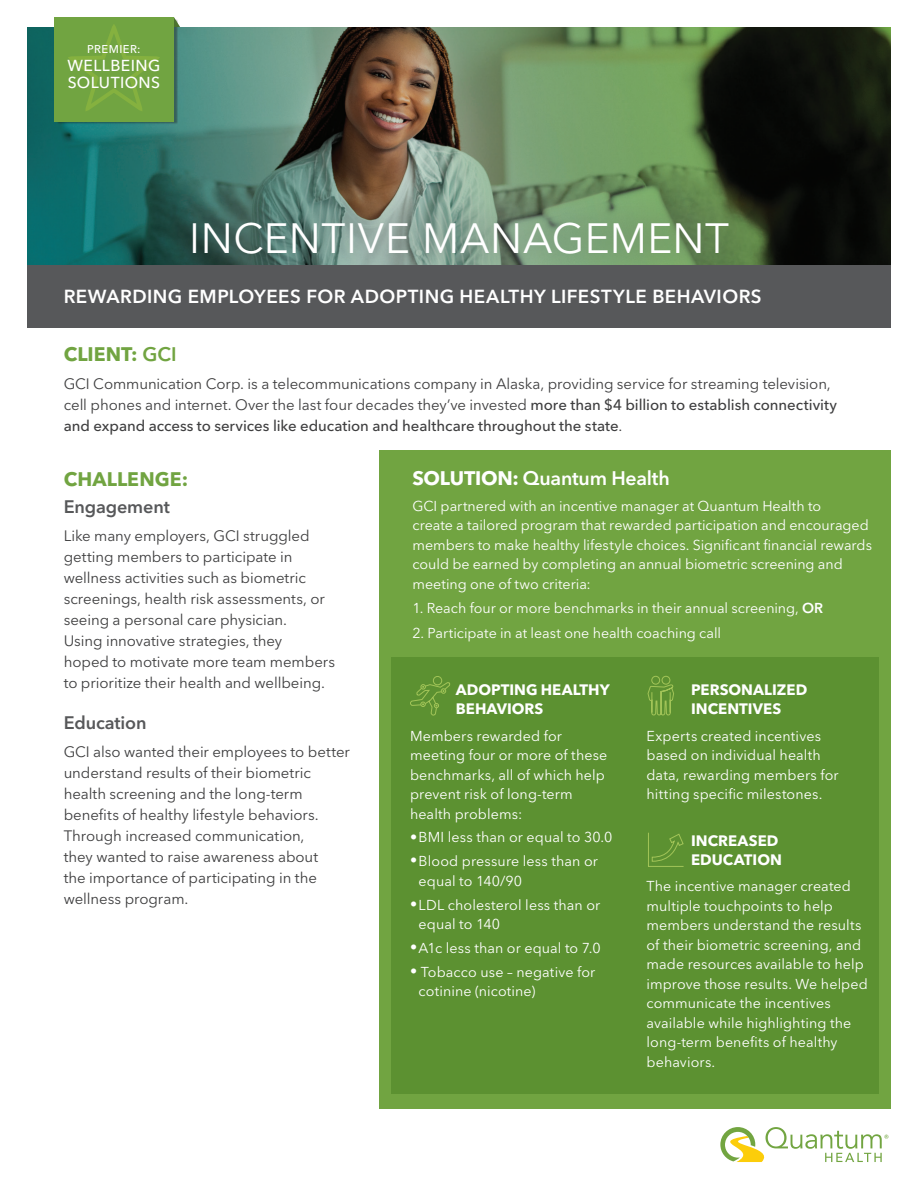
<style>
.page{position:relative;width:918px;height:1188px;background:#fff}
.page>*{position:absolute;margin:0;border:0;box-sizing:border-box;transform-origin:0 0}
.t1{font:42px "Avenir Next LT Pro";letter-spacing:.015em;color:#fff}
.t2{font:600 19.5px "Avenir Next LT Pro";letter-spacing:-.015em;color:#fff}
.t3{font:700 19.5px "Avenir Next LT Pro";letter-spacing:.005em;color:#71a441}
.t4{font:600 18.75px "Avenir Next LT Pro";letter-spacing:.025em;color:#fff}
.t5{font:600 18px "Avenir Next LT Pro";letter-spacing:-.01em;color:#57585a}
.t6{font:500 15.75px/16.6px "Avenir Next LT Pro";letter-spacing:.025em;color:#fff}
.t7{font:15px/21px "Avenir Next LT Pro";letter-spacing:-.005em;color:#3e3e3f}
.t8{font:700 15px/19.5px "Avenir Next LT Pro";color:#fff}
.t9{font:14.25px/19.5px "Avenir Next LT Pro";letter-spacing:.005em;color:#fff}
.t10{font:500 11.25px "Avenir Next LT Pro";letter-spacing:.04em;color:#fff}
.s1{font-weight:600}
.s2{font-weight:500}
.s3{font-weight:700}
</style>
<div class="page">
<img style="left:27px;top:27px;width:864px;height:238px">
<div style="left:379px;top:450px;width:512px;height:659px;background:#71a441"></div>
<div style="left:392px;top:657px;width:487px;height:436px;background:#5c9131"></div>
<svg style="left:720px;top:1127px;width:168px;height:35px"></svg>
<svg style="left:410px;top:676px;width:40px;height:40px"></svg>
<svg style="left:647px;top:675px;width:27px;height:41px"></svg>
<div style="left:156px;top:186px;width:603px;height:104px;background:#57585a;opacity:.97"></div>
<svg style="left:56px;top:17px;width:124px;height:118px;background:#689f49"></svg>
<div style="left:27px;top:265px;width:864px;height:63px;background:#57585a"></div>
<svg style="left:648px;top:832px;width:36px;height:35px"></svg>
<p class="t10" style="left:87px;top:42px;width:55px">PREMIER:</p>
<p class="t6" style="left:68px;top:57px;width:94px">WELLBEING<br>SOLUTIONS</p>
<h1 class="t1" style="left:189px;top:213px;width:542px">INCENTIVE MANAGEMENT</h1>
<h3 class="t4" style="left:64px;top:285px;width:699px">REWARDING EMPLOYEES FOR ADOPTING HEALTHY LIFESTYLE BEHAVIORS</h3>
<h2 class="t3" style="left:64px;top:343px;width:114px">CLIENT: <span class="s1">GCI</span></h2>
<p class="t7" style="left:64px;top:373px;width:775px">GCI Communication Corp. is a telecommunications company in Alaska, providing service for streaming television, cell phones and internet. Over the last four decades they’ve invested <span class="s2">more than $4 billion to establish connectivity and expand access to services like education and healthcare throughout the state</span>.</p>
<h2 class="t3" style="left:64px;top:467px;width:126px">CHALLENGE:</h2>
<p class="t5" style="left:64px;top:496px;width:108px">Engagement</p>
<p class="t7" style="left:64px;top:525px;width:273px">Like many employers, GCI struggled getting members to participate in wellness activities such as biometric screenings, health risk assessments, or seeing a personal care physician.<br>Using innovative strategies, they<br>hoped to motivate more team members to prioritize their health and wellbeing.</p>
<p class="t5" style="left:64px;top:712px;width:84px">Education</p>
<p class="t7" style="left:64px;top:741px;width:288px">GCI also wanted their employees to better understand results of their biometric health screening and the long-term benefits of healthy lifestyle behaviors.<br>Through increased communication,<br>they wanted to raise awareness about<br>the importance of participating in the wellness program.</p>
<h2 class="t2" style="left:412px;top:466px;width:259px"><span class="s3">SOLUTION:</span> Quantum Health</h2>
<p class="t9" style="left:412px;top:496px;width:461px">GCI partnered with an incentive manager at Quantum Health to<br>create a tailored program that rewarded participation and encouraged members to make healthy lifestyle choices. Significant financial rewards could be earned by completing an annual biometric screening and meeting one of two criteria:</p>
<p class="t9" style="left:412px;top:598px;width:412px">1. Reach four or more benchmarks in their annual screening, <span class="s1">OR</span></p>
<p class="t9" style="left:412px;top:623px;width:310px">2. Participate in at least one health coaching call</p>
<p class="t8" style="left:456px;top:680px;width:155px">ADOPTING HEALTHY<br>BEHAVIORS</p>
<p class="t9" style="left:410px;top:726px;width:199px">Members rewarded for meeting four or more of these benchmarks, all of which help prevent risk of long-term health problems:</p>
<p class="t9" style="left:410px;top:828px;width:204px">•BMI less than or equal to 30.0</p>
<p class="t9" style="left:419px;top:852px;width:181px;text-indent:-9px">•Blood pressure less than or equal to 140/90</p>
<p class="t9" style="left:419px;top:895px;width:183px;text-indent:-9px">•LDL cholesterol less than or equal to 140</p>
<p class="t9" style="left:410px;top:938px;width:192px">•A1c less than or equal to 7.0</p>
<p class="t9" style="left:419px;top:962px;width:178px;text-indent:-9px">• Tobacco use – negative for cotinine (nicotine)</p>
<p class="t8" style="left:691px;top:680px;width:118px">PERSONALIZED<br>INCENTIVES</p>
<p class="t9" style="left:646px;top:726px;width:194px">Experts created incentives based on individual health data, rewarding members for hitting specific milestones.</p>
<p class="t8" style="left:691px;top:831px;width:92px">INCREASED<br>EDUCATION</p>
<p class="t9" style="left:646px;top:877px;width:223px">The incentive manager created multiple touchpoints to help members understand the results of their biometric screening, and made resources available to help improve those results. We helped communicate the incentives available while highlighting the long-term benefits of healthy behaviors.</p>
</div>
